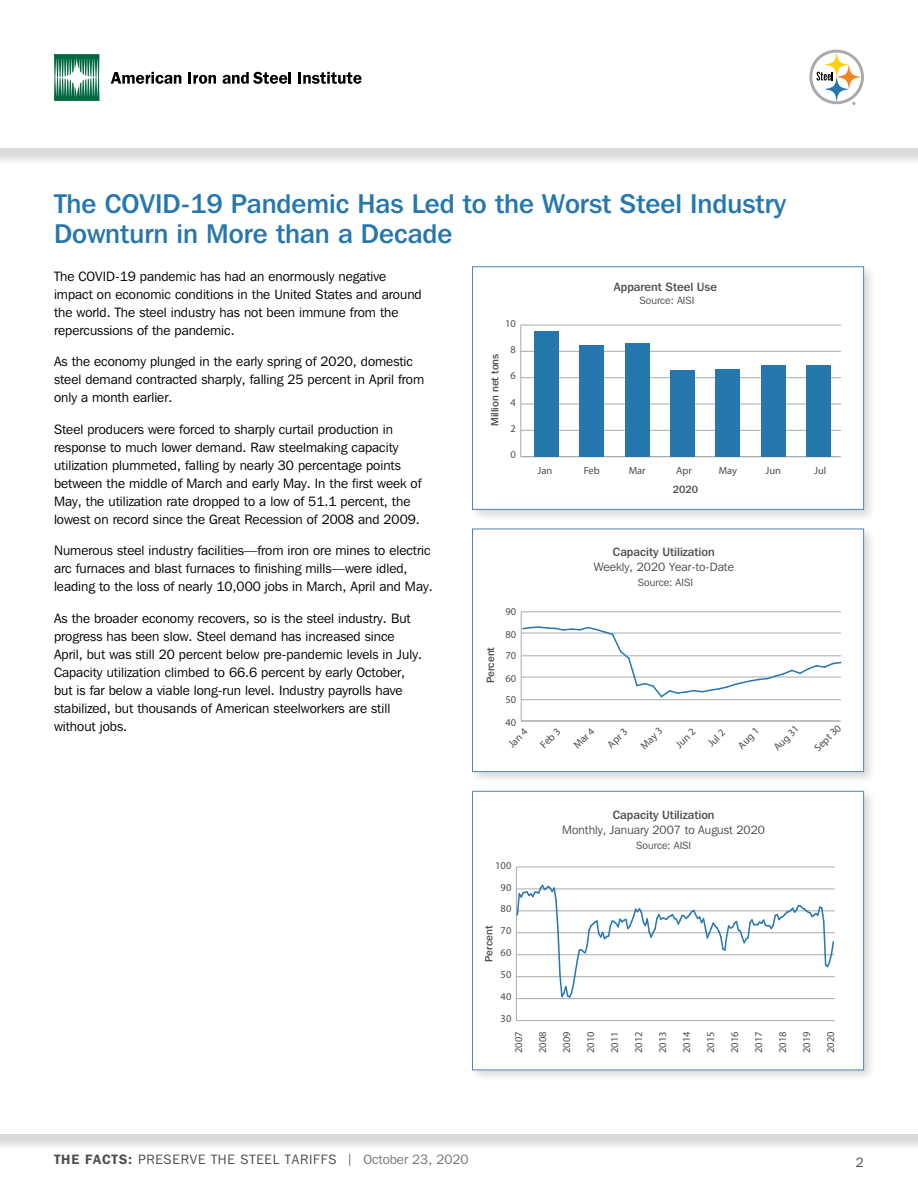
<style>
.page{position:relative;width:918px;height:1188px;background:#fff}
.page>*{position:absolute;margin:0;border:0;box-sizing:border-box;transform-origin:0 0}
.t1{font:500 27px/30px "Franklin Gothic IT Cby BT";color:#2577ad}
.t2{font:13.5px/18px "Franklin Gothic IT Cby BT";color:#000}
.t3{font:13.5px "Franklin Gothic IT Cby BT";letter-spacing:.06em;color:#4d4d4f}
.t4{font:13.5px "Franklin Gothic IT Cby BT";color:#77787b}
.t5{font:500 12px "Franklin Gothic IT Cby BT";color:#4d4d4f}
.t6{font:12px "Franklin Gothic IT Cby BT";color:#4d4d4f}
.t7{font:10.5px/23px "Myriad Pro";color:#4d4d4f}
.t8{font:10.5px "Franklin Gothic IT Cby BT";color:#4d4d4f}
.t9{font:500 10.5px "Franklin Gothic IT Cby BT";color:#4d4d4f}
.s1{font-size:12px;color:#4d4d4f}
.s2{font-weight:600}
</style>
<div class="page">
<div style="left:0;top:0;width:918px;height:167px;background:#000;opacity:.15"></div>
<div style="left:0;top:0;width:918px;height:148px;background:#fff"></div>
<svg style="left:809px;top:50px;width:55px;height:55px"></svg>
<div style="left:0;top:960px;width:918px;height:193px;background:#000;opacity:.15"></div>
<div style="left:0;top:957px;width:918px;height:177px;background:#fff"></div>
<svg style="left:111px;top:72px;width:70px;height:12px"></svg>
<svg style="left:188px;top:72px;width:28px;height:12px"></svg>
<svg style="left:223px;top:72px;width:68px;height:12px"></svg>
<svg style="left:298px;top:72px;width:64px;height:12px"></svg>
<svg style="left:54px;top:54px;width:46px;height:47px;background:#599d82"></svg>
<div style="left:470px;top:788px;width:406px;height:295px;background:#000;opacity:.15"></div>
<div style="left:472px;top:791px;width:392px;height:279px;background:#fff"></div>
<hr style="left:516px;top:867px;width:1px;height:154px;background:#a8aaad">
<hr style="left:516px;top:867px;width:319px;height:1px;background:#a8aaad">
<hr style="left:516px;top:1020px;width:319px;height:1px;background:#a8aaad">
<svg style="left:516px;top:884px;width:319px;height:115px"></svg>
<div style="left:472px;top:791px;width:392px;height:279px;border:1px solid #4f85b6"></div>
<div style="left:470px;top:526px;width:406px;height:258px;background:#000;opacity:.15"></div>
<div style="left:472px;top:529px;width:392px;height:243px;background:#fff"></div>
<hr style="left:521px;top:612px;width:1px;height:109px;background:#a8aaad">
<hr style="left:521px;top:721px;width:320px;height:1px;background:#a8aaad">
<hr style="left:521px;top:700px;width:320px;height:1px;background:#a8aaad">
<hr style="left:521px;top:612px;width:320px;height:1px;background:#a8aaad">
<svg style="left:521px;top:625px;width:321px;height:74px"></svg>
<div style="left:472px;top:529px;width:392px;height:243px;border:1px solid #4f85b6"></div>
<div style="left:470px;top:264px;width:406px;height:258px;background:#000;opacity:.15"></div>
<div style="left:472px;top:267px;width:392px;height:242px;background:#fff"></div>
<hr style="left:521px;top:456px;width:320px;height:1px;background:#a8aaad">
<hr style="left:521px;top:430px;width:320px;height:1px;background:#a8aaad">
<hr style="left:521px;top:404px;width:320px;height:1px;background:#a8aaad">
<hr style="left:521px;top:377px;width:320px;height:1px;background:#a8aaad">
<hr style="left:521px;top:351px;width:320px;height:1px;background:#a8aaad">
<hr style="left:521px;top:325px;width:320px;height:1px;background:#a8aaad">
<hr style="left:521px;top:325px;width:1px;height:132px;background:#a8aaad">
<div style="left:534px;top:331px;width:25px;height:126px;background:#2577ad"></div>
<div style="left:580px;top:345px;width:24px;height:112px;background:#2577ad"></div>
<div style="left:625px;top:343px;width:24px;height:114px;background:#2577ad"></div>
<div style="left:670px;top:371px;width:25px;height:86px;background:#2577ad"></div>
<div style="left:716px;top:370px;width:24px;height:87px;background:#2577ad"></div>
<div style="left:761px;top:366px;width:25px;height:91px;background:#2577ad"></div>
<div style="left:806px;top:365px;width:25px;height:92px;background:#2577ad"></div>
<div style="left:472px;top:267px;width:392px;height:243px;border:1px solid #4f85b6"></div>
<h1 class="t1" style="left:54px;top:188px;width:734px">The COVID-19 Pandemic Has Led to the Worst Steel Industry<br>Downturn in More than a Decade</h1>
<p class="t2" style="left:54px;top:267px;width:369px">The COVID-19 pandemic has had an enormously negative impact on economic conditions in the United States and around the world. The steel industry has not been immune from the repercussions of the pandemic.</p>
<p class="t2" style="left:54px;top:352px;width:372px">As the economy plunged in the early spring of 2020, domestic steel demand contracted sharply, falling 25 percent in April from only a month earlier.</p>
<p class="t2" style="left:54px;top:420px;width:369px">Steel producers were forced to sharply curtail production in response to much lower demand. Raw steelmaking capacity utilization plummeted, falling by nearly 30 percentage points between the middle of March and early May. In the first week of May, the utilization rate dropped to a low of 51.1 percent, the lowest on record since the Great Recession of 2008 and 2009.</p>
<p class="t2" style="left:54px;top:541px;width:380px">Numerous steel industry facilities—from iron ore mines to electric arc furnaces and blast furnaces to finishing mills—were idled, leading to the loss of nearly 10,000 jobs in March, April and May.</p>
<p class="t2" style="left:54px;top:609px;width:370px">As the broader economy recovers, so is the steel industry. But progress has been slow. Steel demand has increased since April, but was still 20 percent below pre-pandemic levels in July.<br>Capacity utilization climbed to 66.6 percent by early October, but is far below a viable long-run level. Industry payrolls have stabilized, but thousands of American steelworkers are still without jobs.</p>
<p class="t7" style="left:505px;top:311px;width:12px">10</p>
<p class="t9" style="left:488px;top:426px;width:74px;rotate:-90deg">Million net tons</p>
<p class="t7" style="left:510px;top:338px;width:7px">8</p>
<p class="t7" style="left:510px;top:364px;width:7px">6</p>
<p class="t7" style="left:510px;top:390px;width:7px">4</p>
<p class="t7" style="left:510px;top:417px;width:7px">2</p>
<p class="t7" style="left:510px;top:443px;width:7px">0</p>
<p class="t7" style="left:505px;top:599px;width:12px">90</p>
<p class="t9" style="left:484px;top:683px;width:38px;rotate:-90deg">Percent</p>
<p class="t7" style="left:505px;top:623px;width:12px">80</p>
<p class="t7" style="left:505px;top:643px;width:12px">70</p>
<p class="t7" style="left:505px;top:667px;width:12px">60</p>
<p class="t7" style="left:505px;top:687px;width:12px">50</p>
<p class="t5" style="left:614px;top:280px;width:105px">Apparent Steel Use</p>
<p class="t8" style="left:640px;top:294px;width:56px">Source: AISI</p>
<p class="t7" style="left:538px;top:459px;width:16px">Jan</p>
<p class="t7" style="left:584px;top:459px;width:18px">Feb</p>
<p class="t7" style="left:629px;top:459px;width:18px">Mar</p>
<p class="t7" style="left:676px;top:459px;width:17px">Apr</p>
<p class="t7" style="left:719px;top:459px;width:20px">May</p>
<p class="t7" style="left:766px;top:459px;width:17px">Jun</p>
<p class="t7" style="left:814px;top:459px;width:14px">Jul</p>
<p class="t9" style="left:673px;top:483px;width:27px">2020</p>
<p class="t5" style="left:613px;top:544px;width:103px">Capacity Utilization</p>
<p class="t6" style="left:594px;top:559px;width:142px">Weekly, 2020 Year-to-Date</p>
<p class="t8" style="left:638px;top:576px;width:57px">Source: AISI</p>
<p class="t7" style="left:505px;top:710px;width:12px">40</p>
<p class="t7" style="left:518px;top:722px;width:25px;text-indent:-22px;rotate:-45deg">Jan 4<br>Feb 3</p>
<p class="t7" style="left:567px;top:738px;width:26px;rotate:-45deg">Mar 4</p>
<p class="t7" style="left:634px;top:739px;width:28px;rotate:-45deg">May 3</p>
<p class="t7" style="left:669px;top:738px;width:25px;rotate:-45deg">Jun 2</p>
<p class="t7" style="left:715px;top:723px;width:27px;text-indent:-20px;rotate:-45deg">Jul 2<br>Aug 1</p>
<p class="t7" style="left:808px;top:741px;width:35px;rotate:-45deg">Sept 30</p>
<p class="t7" style="left:601px;top:738px;width:25px;rotate:-45deg">Apr 3</p>
<p class="t7" style="left:767px;top:741px;width:33px;rotate:-45deg">Aug 31</p>
<p class="t7" style="left:495px;top:853px;width:18px">100</p>
<p class="t7" style="left:501px;top:875px;width:12px">90</p>
<p class="t9" style="left:482px;top:962px;width:38px;rotate:-90deg">Percent</p>
<p class="t7" style="left:501px;top:897px;width:12px">80</p>
<p class="t7" style="left:501px;top:919px;width:12px">70</p>
<p class="t7" style="left:501px;top:941px;width:12px">60</p>
<p class="t7" style="left:501px;top:963px;width:12px">50</p>
<p class="t7" style="left:501px;top:985px;width:12px">40</p>
<p class="t7" style="left:501px;top:1007px;width:12px">30</p>
<p class="t5" style="left:613px;top:807px;width:103px">Capacity Utilization</p>
<p class="t6" style="left:562px;top:822px;width:204px">Monthly, January 2007 to August 2020</p>
<p class="t8" style="left:636px;top:839px;width:56px">Source: AISI</p>
<p class="t7" style="left:507px;top:1053px;width:23px;rotate:-90deg">2007</p>
<p class="t7" style="left:531px;top:1053px;width:23px;rotate:-90deg">2008</p>
<p class="t7" style="left:555px;top:1053px;width:23px;rotate:-90deg">2009</p>
<p class="t7" style="left:579px;top:1053px;width:23px;rotate:-90deg">2010</p>
<p class="t7" style="left:603px;top:1053px;width:23px;rotate:-90deg">2011</p>
<p class="t7" style="left:627px;top:1053px;width:23px;rotate:-90deg">2012</p>
<p class="t7" style="left:651px;top:1053px;width:23px;rotate:-90deg">2013</p>
<p class="t7" style="left:675px;top:1053px;width:23px;rotate:-90deg">2014</p>
<p class="t7" style="left:699px;top:1053px;width:23px;rotate:-90deg">2015</p>
<p class="t7" style="left:723px;top:1053px;width:23px;rotate:-90deg">2016</p>
<p class="t7" style="left:747px;top:1053px;width:23px;rotate:-90deg">2017</p>
<p class="t7" style="left:771px;top:1053px;width:23px;rotate:-90deg">2018</p>
<p class="t7" style="left:795px;top:1053px;width:23px;rotate:-90deg">2019</p>
<p class="t7" style="left:819px;top:1053px;width:23px;rotate:-90deg">2020</p>
<p class="t4" style="left:347px;top:1151px;width:123px"><span class="s1">|</span> October 23, 2020</p>
<p class="t3" style="left:54px;top:1151px;width:284px"><span class="s2">THE FACTS:</span> PRESERVE THE STEEL TARIFFS</p>
<p class="t3" style="left:856px;top:1154px;width:10px">2</p>
</div>
